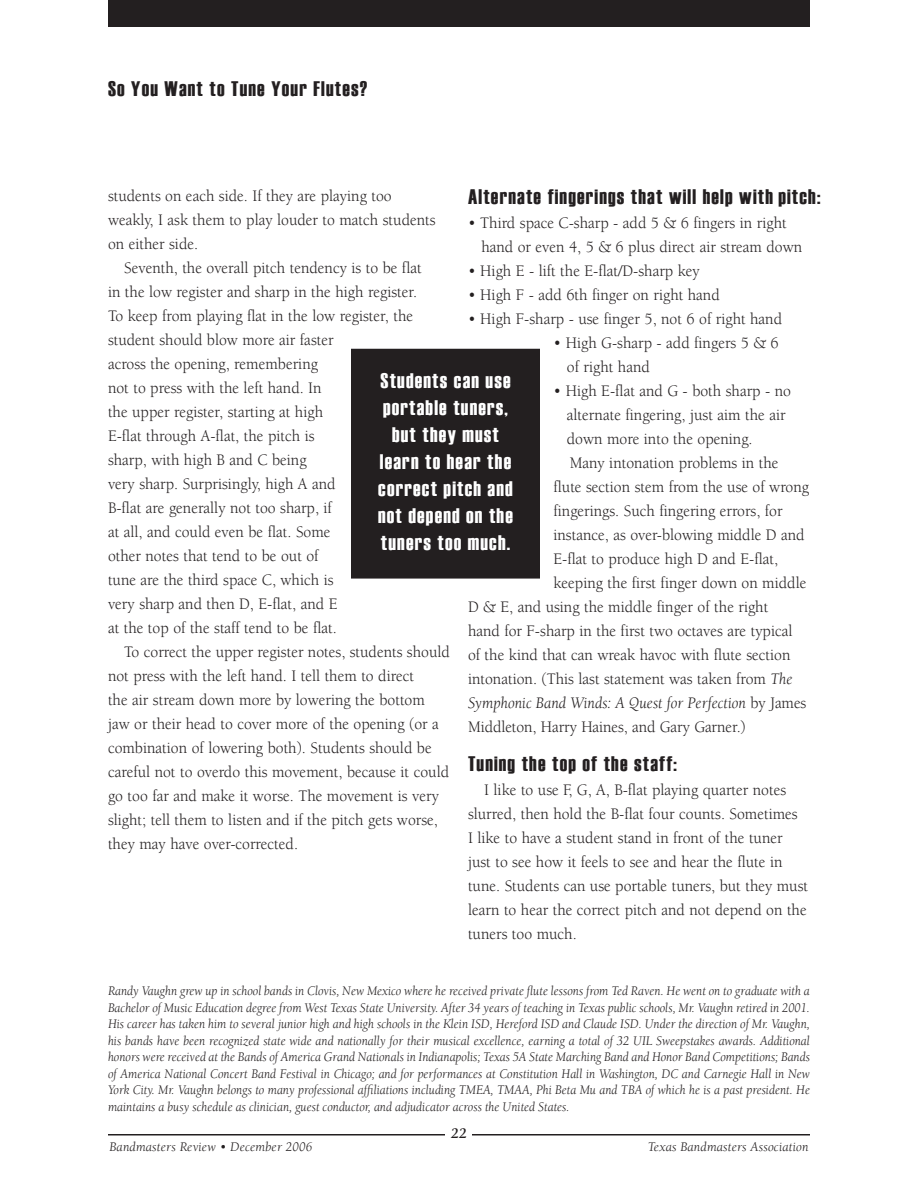
<style>
.page{position:relative;width:918px;height:1188px;background:#fff}
.page>*{position:absolute;margin:0;border:0;box-sizing:border-box;transform-origin:0 0}
.Author{font:21px/27px "Haettenschweiler";letter-spacing:.06em;color:#fff;text-align:center}
.Author-2{font:21px "Haettenschweiler";letter-spacing:.06em;color:#231f20}
.Title_1{font:21px "Haettenschweiler";letter-spacing:.06em;color:#231f20}
.text{font:16.5px/24px "Berkeley";color:#231f20;scale:.95 1}
.text-2{font:italic 16.5px "Berkeley";color:#231f20;scale:.95 1}
.t1{font:italic 700 15px "Berkeley";color:#231f20}
.bio{font:italic 13.5px/16.5px "Berkeley";letter-spacing:.01em;color:#231f20;text-align:justify;scale:.95 1}
.bio-2{font:italic 13.5px "Berkeley";letter-spacing:.01em;color:#231f20}
.s1{font-style:italic}
.s2{font-style:normal}
</style>
<div class="page">
<hr style="left:108px;top:1134px;width:702px;height:2px;background:#231f20">
<div style="left:108px;top:0;width:702px;height:27px;background:#231f20"></div>
<div style="left:352px;top:350px;width:187px;height:228px;background:#231f20"></div>
<div style="left:351px;top:349px;width:189px;height:230px;border:2px solid #231f20"></div>
<div style="left:446px;top:1120px;width:26px;height:24px;background:#fff"></div>
<p class="Title_1" style="left:108px;top:76px;width:261px">So You Want to Tune Your Flutes?</p>
<p class="Author-2" style="left:468px;top:184px;width:354px">Alternate fingerings that will help with pitch:</p>
<p class="text" style="left:481px;top:211px;width:339px;text-indent:-13px">• Third space C-sharp - add 5 &amp; 6 fingers in right hand or even 4, 5 &amp; 6 plus direct air stream down</p>
<p class="text" style="left:468px;top:259px;width:246px">• High E - lift the E-flat/D-sharp key</p>
<p class="text" style="left:468px;top:283px;width:267px">• High F - add 6th finger on right hand</p>
<p class="text" style="left:468px;top:307px;width:332px">• High F-sharp - use finger 5, not 6 of right hand</p>
<p class="text" style="left:567px;top:331px;width:225px;text-indent:-13px">• High G-sharp - add fingers 5 &amp; 6 of right hand</p>
<p class="text" style="left:567px;top:379px;width:237px;text-indent:-13px">• High E-flat and G - both sharp - no alternate fingering, just aim the air down more into the opening.</p>
<p class="text" style="left:570px;top:451px;width:221px">Many intonation problems in the</p>
<p class="text" style="left:554px;top:475px;width:271px">flute section stem from the use of wrong</p>
<p class="text" style="left:554px;top:499px;width:243px">fingerings. Such fingering errors, for</p>
<p class="text" style="left:554px;top:523px;width:266px">instance, as over-blowing middle D and</p>
<p class="text" style="left:554px;top:547px;width:238px">E-flat to produce high D and E-flat,</p>
<p class="text" style="left:554px;top:571px;width:268px">keeping the first finger down on middle</p>
<p class="text" style="left:468px;top:595px;width:318px">D &amp; E, and using the middle finger of the right</p>
<p class="text" style="left:468px;top:619px;width:343px">hand for F-sharp in the first two octaves are typical</p>
<p class="text" style="left:468px;top:643px;width:341px">of the kind that can wreak havoc with flute section</p>
<p class="text" style="left:468px;top:667px;width:343px">intonation. (This last statement was taken from <span class="s1">The</span></p>
<p class="text-2" style="left:468px;top:694px;width:358px">Symphonic Band Winds: A Quest for Perfection <span class="s2">by James</span></p>
<p class="text" style="left:468px;top:715px;width:294px">Middleton, Harry Haines, and Gary Garner.)</p>
<p class="Author-2" style="left:468px;top:751px;width:210px">Tuning the top of the staff:</p>
<p class="text" style="left:468px;top:778px;width:360px;text-indent:16px">I like to use F, G, A, B-flat playing quarter notes slurred, then hold the B-flat four counts. Sometimes<br>I like to have a student stand in front of the tuner just to see how it feels to see and hear the flute in tune. Students can use portable tuners, but they must learn to hear the correct pitch and not depend on the tuners too much.</p>
<p class="text" style="left:108px;top:184px;width:346px">students on each side. If they are playing too weakly, I ask them to play louder to match students on either side.</p>
<p class="text" style="left:108px;top:256px;width:332px;text-indent:16px">Seventh, the overall pitch tendency is to be flat in the low register and sharp in the high register.<br>To keep from playing flat in the low register, the student should blow more air faster<br>across the opening, remembering<br>not to press with the left hand. In<br>the upper register, starting at high<br>E-flat through A-flat, the pitch is<br>sharp, with high B and C being<br>very sharp. Surprisingly, high A and<br>B-flat are generally not too sharp, if<br>at all, and could even be flat. Some<br>other notes that tend to be out of<br>tune are the third space C, which is<br>very sharp and then D, E-flat, and E<br>at the top of the staff tend to be flat.</p>
<p class="text" style="left:108px;top:640px;width:361px;text-indent:16px">To correct the upper register notes, students should not press with the left hand. I tell them to direct<br>the air stream down more by lowering the bottom jaw or their head to cover more of the opening (or a combination of lowering both). Students should be careful not to overdo this movement, because it could go too far and make it worse. The movement is very slight; tell them to listen and if the pitch gets worse, they may have over-corrected.</p>
<p class="Author" style="left:378px;top:366px;width:136px">Students can use portable tuners, but they must learn to hear the correct pitch and not depend on the tuners too much.</p>
<p class="bio" style="left:108px;top:983px;width:741px">Randy Vaughn grew up in school bands in Clovis, New Mexico where he received private flute lessons from Ted Raven. He went on to graduate with a Bachelor of Music Education degree from West Texas State University. After 34 years of teaching in Texas public schools, Mr. Vaughn retired in 2001.<br>His career has taken him to several junior high and high schools in the Klein ISD, Hereford ISD and Claude ISD. Under the direction of Mr. Vaughn, his bands have been recognized state wide and nationally for their musical excellence, earning a total of 32 UIL Sweepstakes awards. Additional honors were received at the Bands of America Grand Nationals in Indianapolis; Texas 5A State Marching Band and Honor Band Competitions; Bands of America National Concert Band Festival in Chicago; and for performances at Constitution Hall in Washington, DC and Carnegie Hall in New York City. Mr. Vaughn belongs to many professional affiliations including TMEA, TMAA, Phi Beta Mu and TBA of which he is a past president. He maintains a busy schedule as clinician, guest conductor, and adjudicator across the United States.</p>
<p class="t1" style="left:451px;top:1125px;width:17px">22</p>
<p class="bio-2" style="left:110px;top:1140px;width:204px">Bandmasters Review • December 2006</p>
<p class="bio-2" style="left:648px;top:1140px;width:162px">Texas Bandmasters Association</p>
</div>
